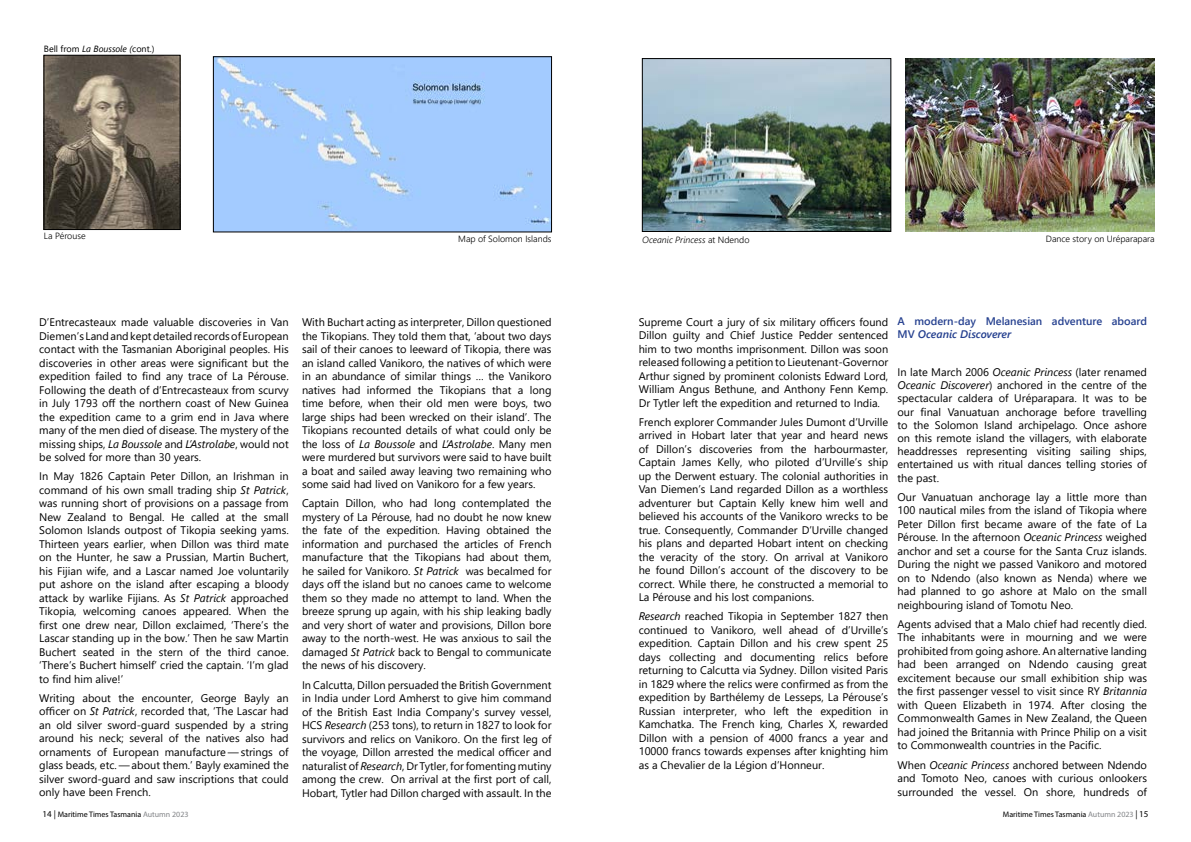
<style>
.page{position:relative;width:1191px;height:842px;background:#fff}
.page>*{position:absolute;margin:0;border:0;box-sizing:border-box;transform-origin:0 0}
.t1{font:11px/13.5px "Segoe UI";color:#000;text-align:justify}
.t2{font:600 11px/13.5px "Segoe UI";color:#25408f}
.t3{font:300 9px "Segoe UI";color:#000}
.t4{font:9px "Segoe UI";color:#000}
.t5{font:italic 300 9px "Segoe UI";color:#000}
.t6{font:8px "Myriad Pro";color:#000}
.s1{font-style:italic}
.s2{font-style:normal}
.s3{font-size:9px}
.s4{color:#828487}
</style>
<div class="page">
<img style="left:215px;top:59px;width:334px;height:171px">
<img style="left:46px;top:57px;width:132px;height:171px">
<div style="left:44px;top:55px;width:136px;height:175px;border:1px solid #000"></div>
<img style="left:644px;top:61px;width:245px;height:168px">
<div style="left:642px;top:59px;width:249px;height:172px;border:1px solid #000"></div>
<img style="left:905px;top:59px;width:249px;height:172px">
<p class="t4" style="left:44px;top:40px;width:112px">Bell from <span class="s1">La Boussole (</span>cont.)</p>
<p class="t3" style="left:44px;top:227px;width:43px">La Pérouse</p>
<p class="t3" style="left:458px;top:230px;width:95px">Map of Solomon Islands</p>
<p class="t1" style="left:39px;top:315px;width:251px">D’Entrecasteaux made valuable discoveries in Van Diemen’s Land and kept detailed records of European contact with the Tasmanian Aboriginal peoples. His discoveries in other areas were significant but the expedition failed to find any trace of La Pérouse.<br>Following the death of d’Entrecasteaux from scurvy in July 1793 off the northern coast of New Guinea the expedition came to a grim end in Java where many of the men died of disease. The mystery of the missing ships, <span class="s1">La Boussole</span> and <span class="s1">L’Astrolabe</span>, would not be solved for more than 30 years.</p>
<p class="t1" style="left:39px;top:469px;width:251px">In May 1826 Captain Peter Dillon, an Irishman in command of his own small trading ship <span class="s1">St Patrick</span>, was running short of provisions on a passage from New Zealand to Bengal. He called at the small Solomon Islands outpost of Tikopia seeking yams.<br>Thirteen years earlier, when Dillon was third mate on the Hunter, he saw a Prussian, Martin Buchert, his Fijian wife, and a Lascar named Joe voluntarily put ashore on the island after escaping a bloody attack by warlike Fijians. As <span class="s1">St Patrick</span> approached Tikopia, welcoming canoes appeared. When the first one drew near, Dillon exclaimed, ‘There’s the Lascar standing up in the bow.’ Then he saw Martin Buchert seated in the stern of the third canoe. ‘There’s Buchert himself’ cried the captain. ‘I’m glad to find him alive!’</p>
<p class="t1" style="left:39px;top:690px;width:251px">Writing about the encounter, George Bayly an officer on <span class="s1">St Patrick</span>, recorded that, ‘The Lascar had an old silver sword-guard suspended by a string around his neck; several of the natives also had ornaments of European manufacture — strings of glass beads, etc. — about them.’ Bayly examined the silver sword-guard and saw inscriptions that could only have been French.</p>
<p class="t1" style="left:302px;top:315px;width:251px">With Buchart acting as interpreter, Dillon questioned the Tikopians. They told them that, ‘about two days sail of their canoes to leeward of Tikopia, there was an island called Vanikoro, the natives of which were in an abundance of similar things … the Vanikoro natives had informed the Tikopians that a long time before, when their old men were boys, two large ships had been wrecked on their island’. The Tikopians recounted details of what could only be the loss of <span class="s1">La Boussole</span> and <span class="s1">L’Astrolabe</span>. Many men were murdered but survivors were said to have built a boat and sailed away leaving two remaining who some said had lived on Vanikoro for a few years.</p>
<p class="t1" style="left:302px;top:496px;width:251px">Captain Dillon, who had long contemplated the mystery of La Pérouse, had no doubt he now knew the fate of the expedition. Having obtained the information and purchased the articles of French manufacture that the Tikopians had about them, he sailed for Vanikoro. <span class="s1">St Patrick</span> was becalmed for days off the island but no canoes came to welcome them so they made no attempt to land. When the breeze sprung up again, with his ship leaking badly and very short of water and provisions, Dillon bore away to the north-west. He was anxious to sail the damaged <span class="s1">St Patrick</span> back to Bengal to communicate the news of his discovery.</p>
<p class="t1" style="left:302px;top:677px;width:251px">In Calcutta, Dillon persuaded the British Government in India under Lord Amherst to give him command of the British East India Company's survey vessel, HCS <span class="s1">Research</span> (253 tons), to return in 1827 to look for survivors and relics on Vanikoro. On the first leg of the voyage, Dillon arrested the medical officer and naturalist of <span class="s1">Research</span>, Dr Tytler, for fomenting mutiny among the crew. On arrival at the first port of call, Hobart, Tytler had Dillon charged with assault. In the</p>
<p class="t5" style="left:642px;top:231px;width:109px">Oceanic Princess <span class="s2">at Ndendo</span></p>
<p class="t3" style="left:1045px;top:230px;width:110px">Dance story on Uréparapara</p>
<p class="t1" style="left:639px;top:314px;width:251px">Supreme Court a jury of six military officers found Dillon guilty and Chief Justice Pedder sentenced him to two months imprisonment. Dillon was soon released following a petition to Lieutenant-Governor Arthur signed by prominent colonists Edward Lord, William Angus Bethune, and Anthony Fenn Kemp.<br>Dr Tytler left the expedition and returned to India.</p>
<p class="t1" style="left:639px;top:414px;width:251px">French explorer Commander Jules Dumont d’Urville arrived in Hobart later that year and heard news of Dillon’s discoveries from the harbourmaster, Captain James Kelly, who piloted d’Urville’s ship up the Derwent estuary. The colonial authorities in Van Diemen’s Land regarded Dillon as a worthless adventurer but Captain Kelly knew him well and believed his accounts of the Vanikoro wrecks to be true. Consequently, Commander D’Urville changed his plans and departed Hobart intent on checking the veracity of the story. On arrival at Vanikoro he found Dillon’s account of the discovery to be correct. While there, he constructed a memorial to La Pérouse and his lost companions.</p>
<p class="t1" style="left:639px;top:609px;width:251px"><span class="s1">Research</span> reached Tikopia in September 1827 then continued to Vanikoro, well ahead of d’Urville’s expedition. Captain Dillon and his crew spent 25 days collecting and documenting relics before returning to Calcutta via Sydney. Dillon visited Paris in 1829 where the relics were confirmed as from the expedition by Barthélemy de Lesseps, La Pérouse’s Russian interpreter, who left the expedition in Kamchatka. The French king, Charles X, rewarded Dillon with a pension of 4000 francs a year and 10000 francs towards expenses after knighting him as a Chevalier de la Légion d’Honneur.</p>
<p class="t2" style="left:897px;top:313px;width:251px">A modern-day Melanesian adventure aboard<br>MV <span class="s1">Oceanic Discoverer</span></p>
<p class="t1" style="left:897px;top:364px;width:251px;line-height:13.2px">In late March 2006 <span class="s1">Oceanic Princess</span> (later renamed <span class="s1">Oceanic Discoverer</span>) anchored in the centre of the spectacular caldera of Uréparapara. It was to be our final Vanuatuan anchorage before travelling to the Solomon Island archipelago. Once ashore on this remote island the villagers, with elaborate headdresses representing visiting sailing ships, entertained us with ritual dances telling stories of the past.</p>
<p class="t1" style="left:897px;top:489px;width:251px">Our Vanuatuan anchorage lay a little more than 100 nautical miles from the island of Tikopia where Peter Dillon first became aware of the fate of La Pérouse. In the afternoon <span class="s1">Oceanic Princess</span> weighed anchor and set a course for the Santa Cruz islands.<br>During the night we passed Vanikoro and motored on to Ndendo (also known as Nenda) where we had planned to go ashore at Malo on the small neighbouring island of Tomotu Neo.</p>
<p class="t1" style="left:897px;top:616px;width:251px">Agents advised that a Malo chief had recently died.<br>The inhabitants were in mourning and we were prohibited from going ashore. An alternative landing had been arranged on Ndendo causing great excitement because our small exhibition ship was the first passenger vessel to visit since RY <span class="s1">Britannia </span>with Queen Elizabeth in 1974. After closing the Commonwealth Games in New Zealand, the Queen had joined the Britannia with Prince Philip on a visit to Commonwealth countries in the Pacific.</p>
<p class="t1" style="left:897px;top:757px;width:251px">When <span class="s1">Oceanic Princess</span> anchored between Ndendo and Tomoto Neo, canoes with curious onlookers surrounded the vessel. On shore, hundreds of</p>
<p class="t6" style="left:43px;top:809px;width:147px"><span class="s3">14 |</span> Maritime Times Tasmania <span class="s4">Autumn 2023</span></p>
<p class="t6" style="left:1002px;top:809px;width:147px">Maritime Times Tasmania <span class="s4">Autumn 2023</span> <span class="s3">| 15</span></p>
</div>
